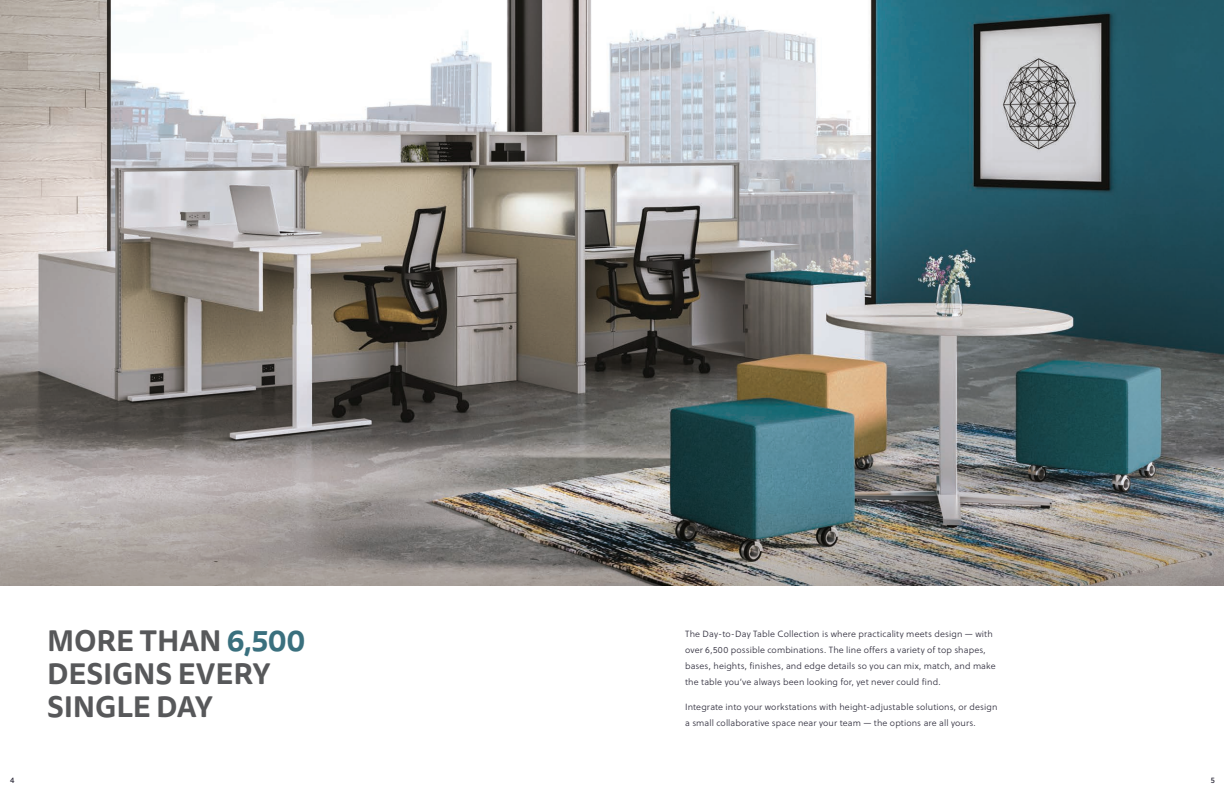
<style>
.page{position:relative;width:1224px;height:792px;background:#fff}
.page>*{position:absolute;margin:0;border:0;box-sizing:border-box;transform-origin:0 0}
.t1{font:700 29px/33px "Tisa Sans Pro";letter-spacing:-.005em;color:#57585a}
.t2{font:9px/16px "Soleil Lt";letter-spacing:.015em;color:#302e3d}
.t3{font:8px "Soleil Bk";color:#302e3d}
.s1{color:#3a707e}
</style>
<div class="page">
<img style="left:0;top:0;width:1224px;height:586px">
<h1 class="t1" style="left:47px;top:624px;width:260px">MORE THAN <span class="s1">6,500<br></span>DESIGNS EVERY<br>SINGLE DAY</h1>
<p class="t2" style="left:685px;top:625px;width:312px">The Day-to-Day Table Collection is where practicality meets design — with over 6,500 possible combinations. The line offers a variety of top shapes, bases, heights, finishes, and edge details so you can mix, match, and make the table you’ve always been looking for, yet never could find.</p>
<p class="t2" style="left:685px;top:698px;width:314px">Integrate into your workstations with height-adjustable solutions, or design a small collaborative space near your team — the options are all yours.</p>
<p class="t3" style="left:10px;top:774px;width:6px">4</p>
<p class="t3" style="left:1211px;top:774px;width:6px">5</p>
</div>
